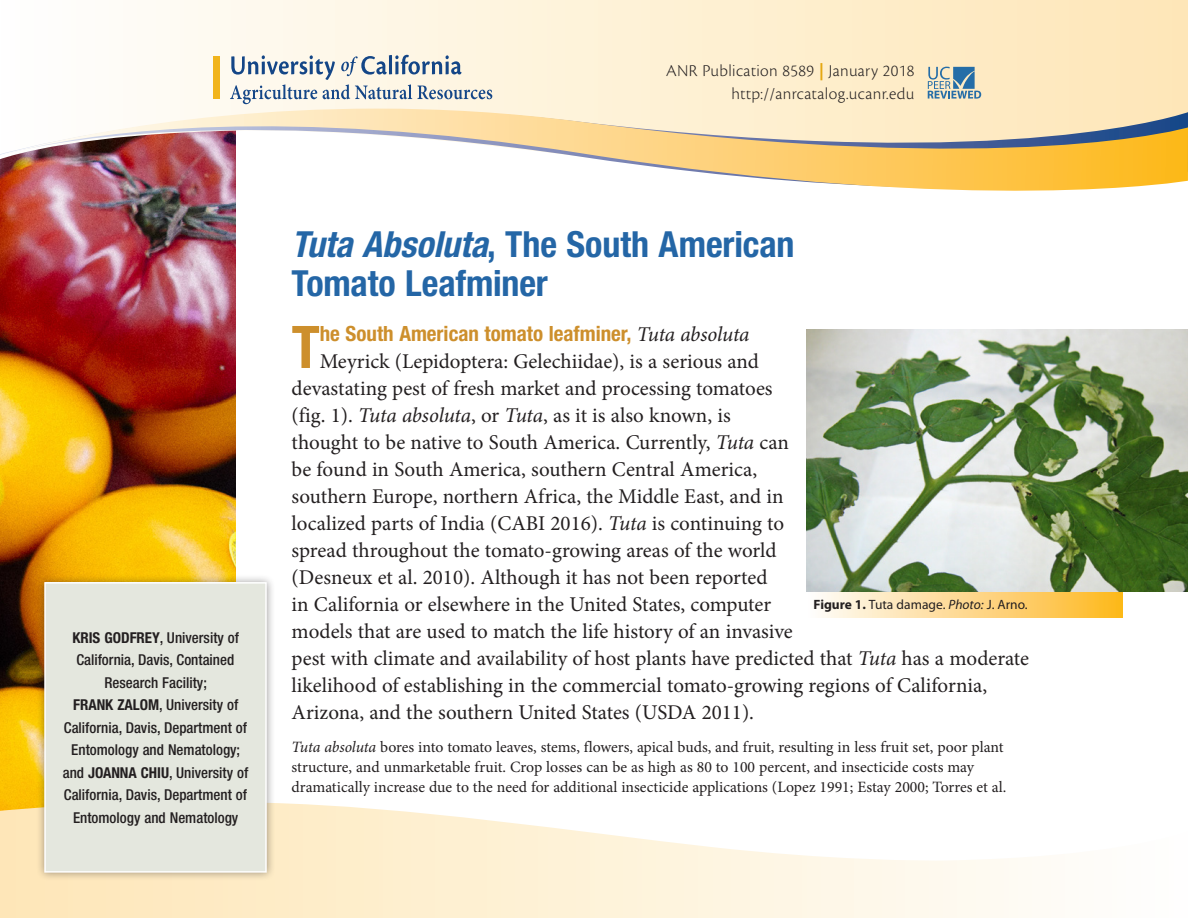
<style>
.page{position:relative;width:1188px;height:918px;background:#fff}
.page>*{position:absolute;margin:0;border:0;box-sizing:border-box;transform-origin:0 0}
.Intro_paragraph{font:700 condensed 58.8px "Helvetica Neue LT Std";color:#cd8f2c}
.Pub_number{font:700 condensed 36px/39px "Helvetica Neue LT Std";letter-spacing:-.005em;color:#2466a6}
.Intro_paragraph-2{font:21px "Minion Pro";color:#231f20}
.Intro_paragraph-3{font:700 condensed 21px "Helvetica Neue LT Std";color:#cd8f2c}
.Pub_number-2{font:300 17.25px/22.5px "Cronos Pro";letter-spacing:.02em;color:#231f20;text-align:right}
.P1{font:15.75px/19.8px "Minion Pro";color:#231f20}
.AU_box{font:500 condensed 15px/22.5px "Helvetica Neue LT Std";color:#231f20;text-align:center}
.Figure_caption{font:13.5px "Myriad Pro";color:#231f20}
.s1{font-weight:700;color:#e5a710}
.s2{font-weight:700}
.s3{font-style:italic}
.s4{font-family:"Minion Pro";font-weight:400;font-style:italic;font-stretch:normal;color:#231f20}
</style>
<div class="page">
<img style="left:0;top:216px;width:235px;height:586px">
<svg style="left:156px;top:0;width:1032px;height:97px;background:#fdf0d3"></svg>
<svg style="left:0;top:802px;width:1032px;height:116px"></svg>
<svg style="left:156px;top:97px;width:1032px;height:9px;background:#fdefd0"></svg>
<img style="left:0;top:106px;width:1188px;height:110px">
<svg style="left:928px;top:67px;width:53px;height:32px;background:#99b0b6"></svg>
<svg style="left:230px;top:55px;width:262px;height:49px;background:#cfd3d4"></svg>
<div style="left:213px;top:57px;width:7px;height:42px;background:#f1b41c"></div>
<div style="left:36px;top:574px;width:239px;height:307px;background:#231f20;opacity:.43"></div>
<div style="left:45px;top:583px;width:221px;height:289px;background:#e4e7de"></div>
<div style="left:44px;top:582px;width:223px;height:291px;border:2px solid #fff"></div>
<img style="left:807px;top:329px;width:381px;height:263px">
<div style="left:807px;top:592px;width:315px;height:25px;background:linear-gradient(to right,#fefcfd,#feb721)"></div>
<p class="Pub_number-2" style="left:666px;top:59px;width:250px">ANR Publication 8589 <span class="s1">|</span> January 2018 http://anrcatalog.ucanr.edu</p>
<p class="AU_box" style="left:63px;top:626px;width:187px"><span class="s2">KRIS GODFREY</span>, University of<br>California, Davis, Contained<br>Research Facility;<br><span class="s2">FRANK ZALOM</span>, University of<br>California, Davis, Department of<br>Entomology and Nematology; and <span class="s2">JOANNA CHIU</span>, University of<br>California, Davis, Department of<br>Entomology and Nematology</p>
<p class="Pub_number" style="left:292px;top:224px;width:504px"><span class="s3">Tuta Absoluta</span>, The South American<br>Tomato Leafminer</p>
<p class="Intro_paragraph" style="left:292px;top:311px;width:30px">T</p>
<p class="Intro_paragraph-3" style="left:320px;top:321px;width:431px">he South American tomato leafminer, <span class="s4">Tuta absoluta</span></p>
<p class="Intro_paragraph-2" style="left:320px;top:347px;width:441px">Meyrick (Lepidoptera: Gelechiidae), is a serious and</p>
<p class="Intro_paragraph-2" style="left:292px;top:374px;width:483px">devastating pest of fresh market and processing tomatoes</p>
<p class="Intro_paragraph-2" style="left:292px;top:401px;width:441px">(fig. 1). <span class="s3">Tuta absoluta</span>, or <span class="s3">Tuta</span>, as it is also known, is</p>
<p class="Intro_paragraph-2" style="left:292px;top:428px;width:499px">thought to be native to South America. Currently, <span class="s3">Tuta</span> can</p>
<p class="Intro_paragraph-2" style="left:292px;top:455px;width:467px">be found in South America, southern Central America,</p>
<p class="Intro_paragraph-2" style="left:292px;top:482px;width:493px">southern Europe, northern Africa, the Middle East, and in</p>
<p class="Intro_paragraph-2" style="left:292px;top:509px;width:494px">localized parts of India (CABI 2016). <span class="s3">Tuta</span> is continuing to</p>
<p class="Intro_paragraph-2" style="left:292px;top:536px;width:487px">spread throughout the tomato-growing areas of the world</p>
<p class="Intro_paragraph-2" style="left:292px;top:563px;width:478px">(Desneux et al. 2010). Although it has not been reported</p>
<p class="Intro_paragraph-2" style="left:292px;top:590px;width:481px">in California or elsewhere in the United States, computer</p>
<p class="Intro_paragraph-2" style="left:292px;top:617px;width:503px">models that are used to match the life history of an invasive</p>
<p class="Intro_paragraph-2" style="left:292px;top:644px;width:739px">pest with climate and availability of host plants have predicted that <span class="s3">Tuta</span> has a moderate</p>
<p class="Intro_paragraph-2" style="left:292px;top:671px;width:697px">likelihood of establishing in the commercial tomato-growing regions of California,</p>
<p class="Intro_paragraph-2" style="left:292px;top:698px;width:464px">Arizona, and the southern United States (USDA 2011).</p>
<p class="P1" style="left:292px;top:738px;width:716px"><span class="s3">Tuta absoluta</span> bores into tomato leaves, stems, flowers, apical buds, and fruit, resulting in less fruit set, poor plant structure, and unmarketable fruit. Crop losses can be as high as 80 to 100 percent, and insecticide costs may dramatically increase due to the need for additional insecticide applications (Lopez 1991; Estay 2000; Torres et al.</p>
<p class="Figure_caption" style="left:814px;top:596px;width:216px"><span class="s2">Figure 1.</span> Tuta damage. <span class="s3">Photo:</span> J. Arno.</p>
</div>
